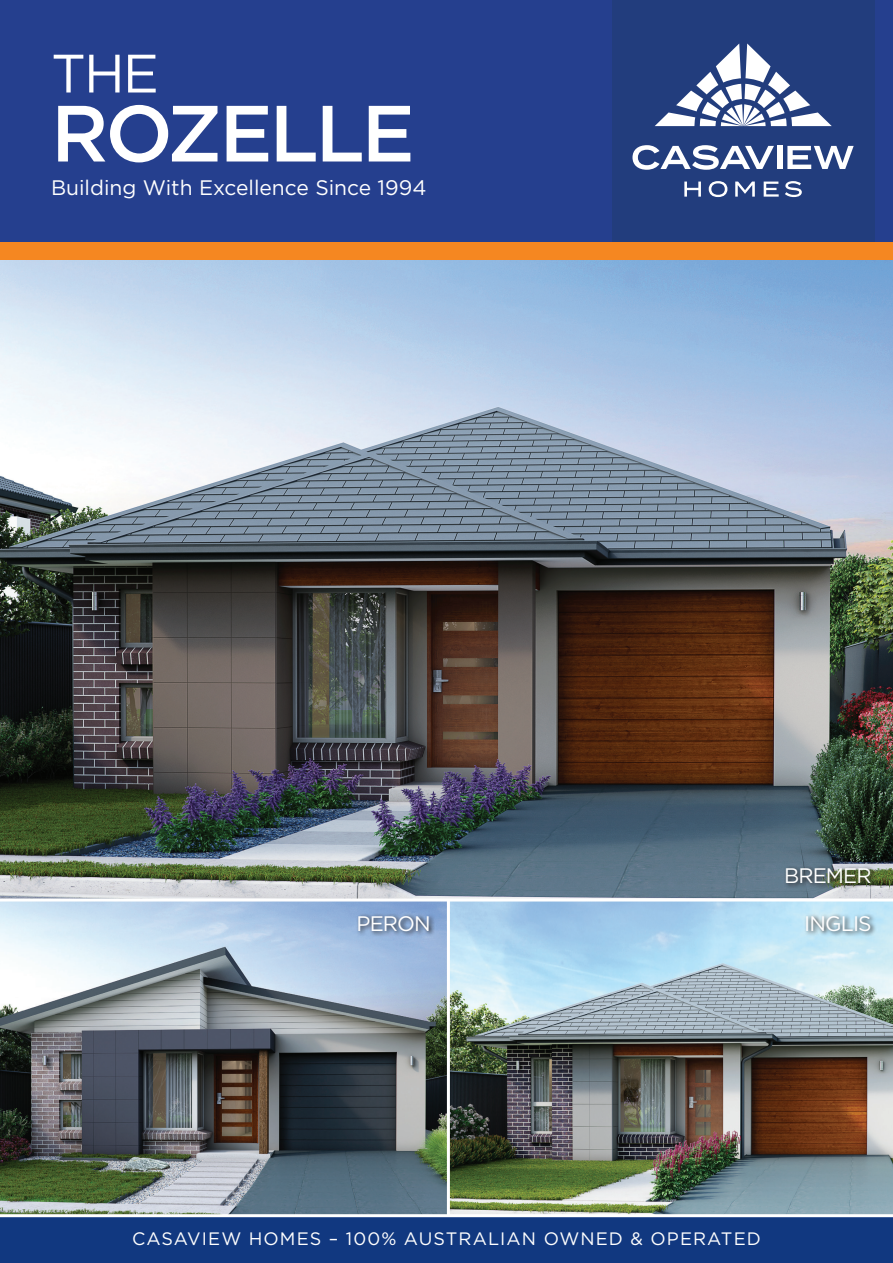
<style>
.page{position:relative;width:893px;height:1263px;background:#fff}
.page>*{position:absolute;margin:0;border:0;box-sizing:border-box;transform-origin:0 0}
.t1{font:500 79.5px "Gotham";letter-spacing:-.04em;color:#fff}
.t2{font:54px "Gotham";color:#fff}
.t3{font:21px "Gotham";color:#fff}
.t4{font:18px "Gotham";letter-spacing:.06em;color:#fff}
</style>
<div class="page">
<img style="left:0;top:901px;width:893px;height:313px">
<img style="left:0;top:260px;width:893px;height:638px">
<div style="left:0;top:1216px;width:893px;height:47px;background:#113880"></div>
<div style="left:0;top:0;width:893px;height:251px;background:#253f8e"></div>
<svg style="left:784px;top:865px;width:93px;height:24px;background:#62716b"></svg>
<svg style="left:356px;top:913px;width:79px;height:24px;background:#7c94b7"></svg>
<svg style="left:804px;top:913px;width:73px;height:24px;background:#a9c6d3"></svg>
<hr style="left:0;top:1214px;width:893px;height:3px;background:#fff">
<hr style="left:447px;top:900px;width:3px;height:316px;background:#fff">
<div style="left:612px;top:0;width:262px;height:244px;background:#223d7d"></div>
<svg style="left:655px;top:43px;width:177px;height:83px"></svg>
<svg style="left:632px;top:145px;width:142px;height:25px"></svg>
<div style="left:777px;top:146px;width:5px;height:23px;background:#fff"></div>
<svg style="left:787px;top:146px;width:67px;height:23px"></svg>
<svg style="left:684px;top:182px;width:17px;height:15px"></svg>
<svg style="left:709px;top:181px;width:18px;height:16px"></svg>
<svg style="left:735px;top:182px;width:20px;height:15px"></svg>
<svg style="left:764px;top:182px;width:15px;height:15px"></svg>
<svg style="left:785px;top:181px;width:17px;height:16px"></svg>
<div style="left:0;top:243px;width:893px;height:17px;background:#f58721"></div>
<h2 class="t2" style="left:51px;top:39px;width:109px">THE</h2>
<h1 class="t1" style="left:51px;top:81px;width:365px">ROZELLE</h1>
<p class="t3" style="left:51px;top:174px;width:377px">Building With Excellence Since 1994</p>
<p class="t3" style="left:784px;top:862px;width:89px">BREMER</p>
<p class="t3" style="left:357px;top:910px;width:76px">PERON</p>
<p class="t3" style="left:804px;top:910px;width:69px">INGLIS</p>
<p class="t4" style="left:132px;top:1227px;width:630px">CASAVIEW HOMES – 100% AUSTRALIAN OWNED &amp; OPERATED</p>
</div>
